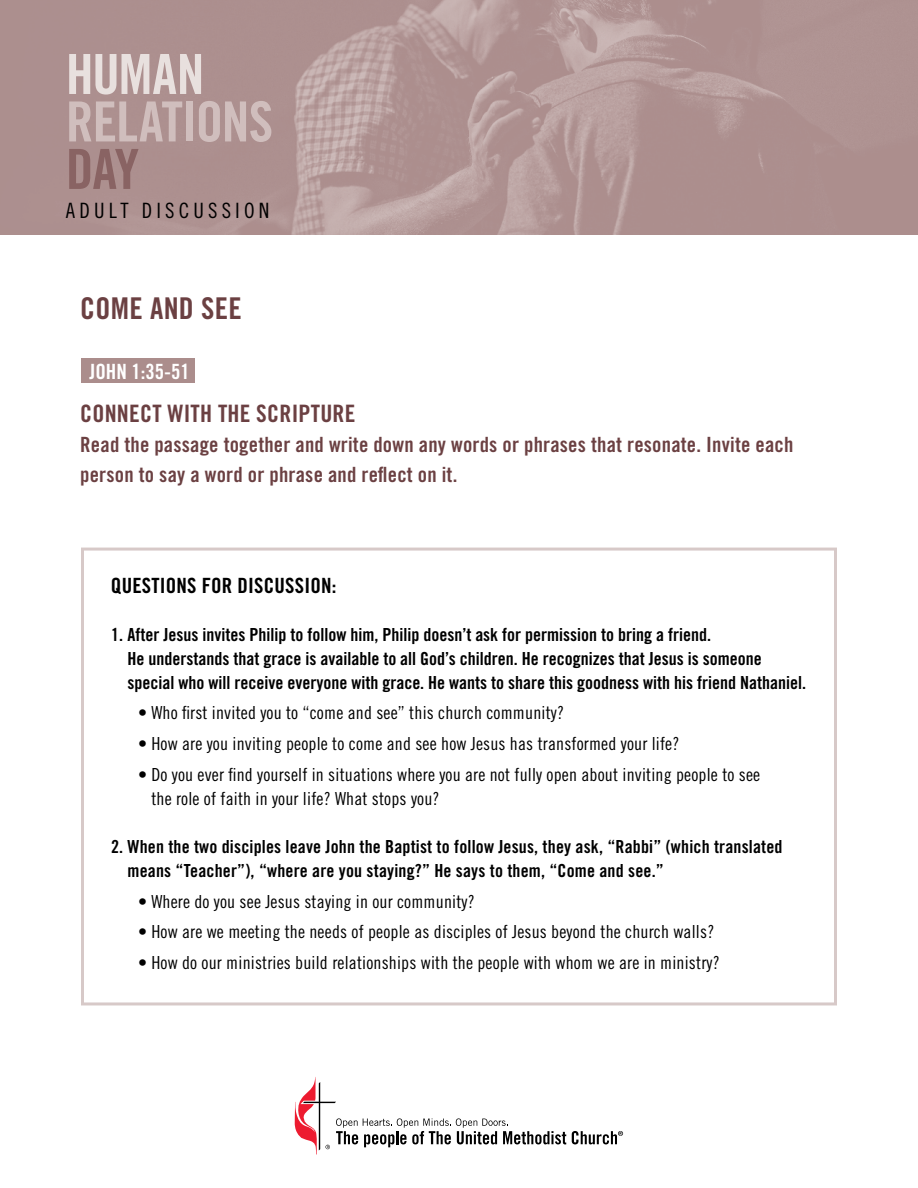
<style>
.page{position:relative;width:918px;height:1188px;background:#fff}
.page>*{position:absolute;margin:0;border:0;box-sizing:border-box;transform-origin:0 0}
.t1{font:55.35px "Trade Gothic LT Std Bd Cn 20";letter-spacing:-.015em;color:#d0bebd}
.t2{font:55.35px "Trade Gothic LT Std Bd Cn 20";letter-spacing:-.015em;color:#e8e0de}
.t3{font:55.35px "Trade Gothic LT Std Bd Cn 20";color:#896363}
.t4{font:30px "Trade Gothic LT Std Bd Cn 20";letter-spacing:.01em;color:#6b4042}
.t5{font:24px "Trade Gothic LT Std Bd Cn 20";letter-spacing:.01em;color:#6b4042}
.t6{font:21.15px "Trade Gothic LT Std Cn 18";letter-spacing:.195em;color:#000}
.t7{font:21px/30px "Trade Gothic LT Std Bd Cn 20";letter-spacing:.01em;color:#6b4042}
.t8{font:21px "Trade Gothic LT Std Bd Cn 20";letter-spacing:.01em;color:#000}
.t9{font:21px "Trade Gothic LT Std Bd Cn 20";color:#fff}
.t10{font:18px/24px "Trade Gothic LT Std Cn 18";letter-spacing:.01em;color:#000}
.t11{font:18px/24px "Trade Gothic LT Std Bd Cn 20";color:#000}
.s1{font-style:inherit}
</style>
<div class="page">
<div style="left:81px;top:358px;width:113px;height:25px;background:#ab8d8c"></div>
<img style="left:0;top:0;width:918px;height:235px">
<div style="left:81px;top:548px;width:756px;height:457px;border:3px solid #d7c9c8"></div>
<svg style="left:572px;top:1131px;width:51px;height:13px"></svg>
<svg style="left:295px;top:1077px;width:271px;height:78px"></svg>
<h1 class="t2" style="left:66px;top:41px;width:140px">HUMAN</h1>
<h1 class="t1" style="left:66px;top:88px;width:209px">RELATIONS</h1>
<h1 class="t3" style="left:66px;top:136px;width:75px">DAY</h1>
<p class="t6" style="left:66px;top:198px;width:205px">ADULT DISCUSSION</p>
<h2 class="t4" style="left:80px;top:290px;width:163px">COME AND SEE</h2>
<p class="t9" style="left:90px;top:358px;width:102px"><span class="s1">JOHN</span> 1:35-51</p>
<h3 class="t5" style="left:80px;top:399px;width:277px">CONNECT WITH THE SCRIPTURE</h3>
<p class="t7" style="left:80px;top:430px;width:715px">Read the passage together and write down any words or phrases that resonate. Invite each person to say a word or phrase and reflect on it.</p>
<p class="t8" style="left:111px;top:572px;width:227px">QUESTIONS FOR DISCUSSION:</p>
<p class="t11" style="left:128px;top:622px;width:680px;text-indent:-17px">1. After Jesus invites Philip to follow him, Philip doesn’t ask for permission to bring a friend.<br>He understands that grace is available to all God’s children. He recognizes that Jesus is someone special who will receive everyone with grace. He wants to share this goodness with his friend Nathaniel.</p>
<p class="t10" style="left:138px;top:701px;width:428px">• Who first invited you to “come and see” this church community?</p>
<p class="t10" style="left:138px;top:732px;width:543px">• How are you inviting people to come and see how Jesus has transformed your life?</p>
<p class="t10" style="left:151px;top:762px;width:610px;text-indent:-13px">• Do you ever find yourself in situations where you are not fully open about inviting people to see the role of faith in your life? What stops you?</p>
<p class="t11" style="left:128px;top:834px;width:657px;text-indent:-17px">2. When the two disciples leave John the Baptist to follow Jesus, they ask, “Rabbi” (which translated means “Teacher”), “where are you staying?” He says to them, “Come and see.”</p>
<p class="t10" style="left:138px;top:889px;width:338px">• Where do you see Jesus staying in our community?</p>
<p class="t10" style="left:138px;top:920px;width:578px">• How are we meeting the needs of people as disciples of Jesus beyond the church walls?</p>
<p class="t10" style="left:138px;top:951px;width:583px">• How do our ministries build relationships with the people with whom we are in ministry?</p>
</div>
